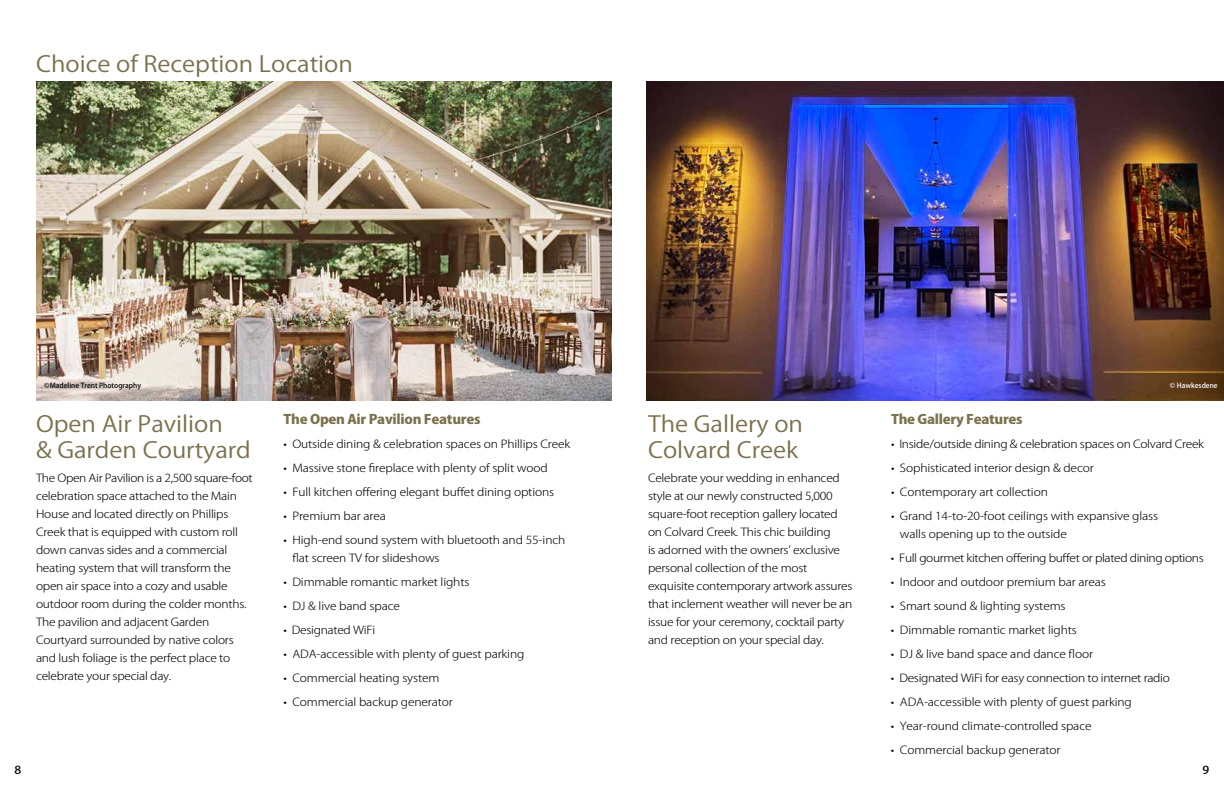
<style>
.page{position:relative;width:1224px;height:792px;background:#fff}
.page>*{position:absolute;margin:0;border:0;box-sizing:border-box;transform-origin:0 0}
.t1{font:22px/26px "Koz Go Pro";color:#7c714d;scale:1.1 1}
.t2{font:800 13px "Koz Go Pro";letter-spacing:-.02em;color:#7c714d;scale:1.1 1}
.t3{font:300 11px/18px "Koz Go Pro";letter-spacing:-.02em;color:#000;scale:1.1 1}
.t4{font:500 11px "Koz Go Pro";color:#000;scale:1.1 1}
.t5{font:500 7px "Koz Go Pro";color:#000}
.t6{font:500 7px "Koz Go Pro";color:#fff}
</style>
<div class="page">
<img style="left:36px;top:81px;width:576px;height:319px">
<img style="left:647px;top:81px;width:577px;height:319px">
<h1 class="t1" style="left:36px;top:51px;width:290px">Choice of Reception Location</h1>
<p class="t5" style="left:44px;top:381px;width:98px">©Madeline Trent Photography</p>
<h1 class="t1" style="left:36px;top:411px;width:197px">Open Air Pavilion<br>&amp; Garden Courtyard</h1>
<p class="t3" style="left:36px;top:469px;width:199px">The Open Air Pavilion is a 2,500 square-foot celebration space attached to the Main House and located directly on Phillips Creek that is equipped with custom roll down canvas sides and a commercial heating system that will transform the open air space into a cozy and usable outdoor room during the colder months.<br>The pavilion and adjacent Garden Courtyard surrounded by native colors and lush foliage is the perfect place to celebrate your special day.</p>
<p class="t2" style="left:284px;top:411px;width:181px">The Open Air Pavilion Features</p>
<p class="t3" style="left:284px;top:436px;width:262px">• Outside dining &amp; celebration spaces on Phillips Creek</p>
<p class="t3" style="left:284px;top:460px;width:242px">• Massive stone fireplace with plenty of split wood</p>
<p class="t3" style="left:284px;top:484px;width:248px">• Full kitchen offering elegant buffet dining options</p>
<p class="t3" style="left:284px;top:508px;width:95px">• Premium bar area</p>
<p class="t3" style="left:292px;top:532px;width:250px;text-indent:-9px">• High-end sound system with bluetooth and 55-inch flat screen TV for slideshows</p>
<p class="t3" style="left:284px;top:574px;width:171px">• Dimmable romantic market lights</p>
<p class="t3" style="left:284px;top:598px;width:108px">• DJ &amp; live band space</p>
<p class="t3" style="left:284px;top:622px;width:85px">• Designated WiFi</p>
<p class="t3" style="left:284px;top:646px;width:221px">• ADA-accessible with plenty of guest parking</p>
<p class="t3" style="left:284px;top:670px;width:143px">• Commercial heating system</p>
<p class="t3" style="left:284px;top:694px;width:156px">• Commercial backup generator</p>
<h1 class="t1" style="left:648px;top:411px;width:142px">The Gallery on<br>Colvard Creek</h1>
<p class="t3" style="left:648px;top:469px;width:187px">Celebrate your wedding in enhanced style at our newly constructed 5,000 square-foot reception gallery located on Colvard Creek. This chic building<br>is adorned with the owners’ exclusive personal collection of the most exquisite contemporary artwork assures that inclement weather will never be an issue for your ceremony, cocktail party and reception on your special day.</p>
<p class="t6" style="left:1170px;top:381px;width:49px">© Hawkesdene</p>
<p class="t2" style="left:891px;top:411px;width:121px">The Gallery Features</p>
<p class="t3" style="left:891px;top:436px;width:286px">• Inside/outside dining &amp; celebration spaces on Colvard Creek</p>
<p class="t3" style="left:891px;top:460px;width:186px">• Sophisticated interior design &amp; decor</p>
<p class="t3" style="left:891px;top:484px;width:144px">• Contemporary art collection</p>
<p class="t3" style="left:900px;top:508px;width:236px;text-indent:-9px">• Grand 14-to-20-foot ceilings with expansive glass walls opening up to the outside</p>
<p class="t3" style="left:891px;top:550px;width:286px">• Full gourmet kitchen offering buffet or plated dining options</p>
<p class="t3" style="left:891px;top:574px;width:197px">• Indoor and outdoor premium bar areas</p>
<p class="t3" style="left:891px;top:598px;width:160px">• Smart sound &amp; lighting systems</p>
<p class="t3" style="left:891px;top:622px;width:171px">• Dimmable romantic market lights</p>
<p class="t3" style="left:891px;top:646px;width:185px">• DJ &amp; live band space and dance floor</p>
<p class="t3" style="left:891px;top:670px;width:255px">• Designated WiFi for easy connection to internet radio</p>
<p class="t3" style="left:891px;top:694px;width:221px">• ADA-accessible with plenty of guest parking</p>
<p class="t3" style="left:891px;top:718px;width:184px">• Year-round climate-controlled space</p>
<p class="t3" style="left:891px;top:742px;width:156px">• Commercial backup generator</p>
<p class="t4" style="left:15px;top:763px;width:8px">8</p>
<p class="t4" style="left:1203px;top:763px;width:8px">9</p>
</div>
